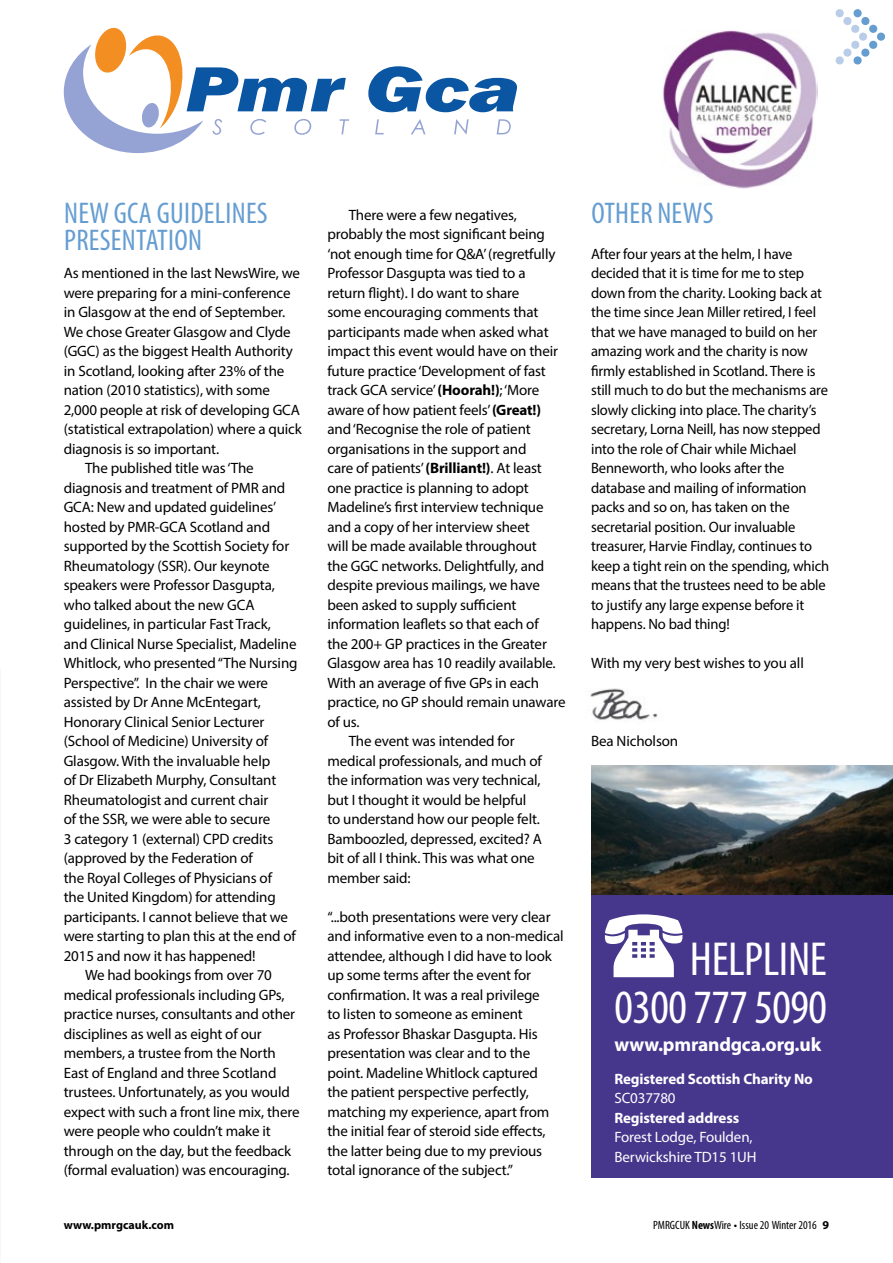
<style>
.page{position:relative;width:893px;height:1263px;background:#fff}
.page>*{position:absolute;margin:0;border:0;box-sizing:border-box;transform-origin:0 0}
.t1{font:condensed 48px "Myriad Pro";letter-spacing:-.01em;color:#fff}
.t2{font:condensed 30px/27px "Myriad Pro";letter-spacing:.01em;color:#659dd1}
.t3{font:700 19.5px "Myriad Pro";letter-spacing:-.01em;color:#fff}
.t4{font:15px/19.5px "Myriad Pro";letter-spacing:-.01em;color:#000}
.t5{font:15px/19.5px "Myriad Pro";letter-spacing:-.01em;color:#fff}
.t6{font:700 15px "Myriad Pro";letter-spacing:-.01em;color:#fff}
.t7{font:condensed 12px "Myriad Pro";color:#000}
.t8{font:700 12px "Myriad Pro";color:#000}
.s1{font-weight:700}
.s2{font-stretch:normal}
.s3{font-weight:700;font-stretch:normal}
</style>
<div class="page">
<svg style="left:835px;top:9px;width:50px;height:56px"></svg>
<svg style="left:368px;top:66px;width:149px;height:46px"></svg>
<svg style="left:375px;top:119px;width:9px;height:15px"></svg>
<svg style="left:411px;top:119px;width:14px;height:15px"></svg>
<svg style="left:454px;top:119px;width:15px;height:15px"></svg>
<svg style="left:497px;top:119px;width:14px;height:15px"></svg>
<svg style="left:64px;top:28px;width:285px;height:125px"></svg>
<img style="left:663px;top:30px;width:155px;height:158px">
<img style="left:590px;top:688px;width:68px;height:32px">
<img style="left:591px;top:766px;width:302px;height:130px">
<div style="left:591px;top:896px;width:302px;height:282px;background:#46378d"></div>
<svg style="left:605px;top:914px;width:77px;height:63px"></svg>
<h2 class="t2" style="left:64px;top:199px;width:205px">NEW GCA GUIDELINES<br>PRESENTATION</h2>
<p class="t4" style="left:64px;top:263px;width:238px">As mentioned in the last NewsWire, we</p>
<p class="t4" style="left:64px;top:283px;width:228px">were preparing for a mini-conference</p>
<p class="t4" style="left:64px;top:302px;width:223px">in Glasgow at the end of September.</p>
<p class="t4" style="left:64px;top:322px;width:228px">We chose Greater Glasgow and Clyde</p>
<p class="t4" style="left:64px;top:341px;width:231px">(GGC) as the biggest Health Authority</p>
<p class="t4" style="left:64px;top:361px;width:222px">in Scotland, looking after 23% of the</p>
<p class="t4" style="left:64px;top:380px;width:208px">nation (2010 statistics), with some</p>
<p class="t4" style="left:64px;top:400px;width:238px">2,000 people at risk of developing GCA</p>
<p class="t4" style="left:64px;top:419px;width:240px">(statistical extrapolation) where a quick</p>
<p class="t4" style="left:64px;top:439px;width:157px">diagnosis is so important.</p>
<p class="t4" style="left:85px;top:458px;width:170px">The published title was ‘The</p>
<p class="t4" style="left:64px;top:478px;width:223px">diagnosis and treatment of PMR and</p>
<p class="t4" style="left:64px;top:497px;width:214px">GCA: New and updated guidelines’</p>
<p class="t4" style="left:64px;top:517px;width:208px">hosted by PMR-GCA Scotland and</p>
<p class="t4" style="left:64px;top:536px;width:227px">supported by the Scottish Society for</p>
<p class="t4" style="left:64px;top:556px;width:207px">Rheumatology (SSR). Our keynote</p>
<p class="t4" style="left:64px;top:575px;width:213px">speakers were Professor Dasgupta,</p>
<p class="t4" style="left:64px;top:595px;width:192px">who talked about the new GCA</p>
<p class="t4" style="left:64px;top:614px;width:209px">guidelines, in particular Fast Track,</p>
<p class="t4" style="left:64px;top:634px;width:234px">and Clinical Nurse Specialist, Madeline</p>
<p class="t4" style="left:64px;top:653px;width:235px">Whitlock, who presented “The Nursing</p>
<p class="t4" style="left:64px;top:673px;width:206px">Perspective”. In the chair we were</p>
<p class="t4" style="left:64px;top:692px;width:199px">assisted by Dr Anne McEntegart,</p>
<p class="t4" style="left:64px;top:712px;width:202px">Honorary Clinical Senior Lecturer</p>
<p class="t4" style="left:64px;top:731px;width:206px">(School of Medicine) University of</p>
<p class="t4" style="left:64px;top:751px;width:208px">Glasgow. With the invaluable help</p>
<p class="t4" style="left:64px;top:770px;width:214px">of Dr Elizabeth Murphy, Consultant</p>
<p class="t4" style="left:64px;top:790px;width:206px">Rheumatologist and current chair</p>
<p class="t4" style="left:64px;top:809px;width:208px">of the SSR, we were able to secure</p>
<p class="t4" style="left:64px;top:829px;width:211px">3 category 1 (external) CPD credits</p>
<p class="t4" style="left:64px;top:848px;width:191px">(approved by the Federation of</p>
<p class="t4" style="left:64px;top:868px;width:210px">the Royal Colleges of Physicians of</p>
<p class="t4" style="left:64px;top:887px;width:213px">the United Kingdom) for attending</p>
<p class="t4" style="left:64px;top:907px;width:226px">participants. I cannot believe that we</p>
<p class="t4" style="left:64px;top:926px;width:234px">were starting to plan this at the end of</p>
<p class="t4" style="left:64px;top:946px;width:193px">2015 and now it has happened!</p>
<p class="t4" style="left:85px;top:965px;width:188px">We had bookings from over 70</p>
<p class="t4" style="left:64px;top:985px;width:222px">medical professionals including GPs,</p>
<p class="t4" style="left:64px;top:1004px;width:233px">practice nurses, consultants and other</p>
<p class="t4" style="left:64px;top:1024px;width:199px">disciplines as well as eight of our</p>
<p class="t4" style="left:64px;top:1043px;width:214px">members, a trustee from the North</p>
<p class="t4" style="left:64px;top:1063px;width:214px">East of England and three Scotland</p>
<p class="t4" style="left:64px;top:1082px;width:228px">trustees. Unfortunately, as you would</p>
<p class="t4" style="left:64px;top:1102px;width:237px">expect with such a front line mix, there</p>
<p class="t4" style="left:64px;top:1121px;width:209px">were people who couldn’t make it</p>
<p class="t4" style="left:64px;top:1141px;width:229px">through on the day, but the feedback</p>
<p class="t4" style="left:64px;top:1160px;width:227px">(formal evaluation) was encouraging.</p>
<p class="t4" style="left:349px;top:205px;width:170px">There were a few negatives,</p>
<p class="t4" style="left:327px;top:224px;width:219px">probably the most significant being</p>
<p class="t4" style="left:327px;top:244px;width:230px">‘not enough time for Q&amp;A’ (regretfully</p>
<p class="t4" style="left:327px;top:263px;width:200px">Professor Dasgupta was tied to a</p>
<p class="t4" style="left:327px;top:283px;width:193px">return flight). I do want to share</p>
<p class="t4" style="left:327px;top:302px;width:212px">some encouraging comments that</p>
<p class="t4" style="left:327px;top:322px;width:223px">participants made when asked what</p>
<p class="t4" style="left:327px;top:341px;width:232px">impact this event would have on their</p>
<p class="t4" style="left:327px;top:361px;width:220px">future practice ‘Development of fast</p>
<p class="t4" style="left:327px;top:380px;width:213px">track GCA service’ <span class="s1">(Hoorah!)</span>; ‘More</p>
<p class="t4" style="left:327px;top:400px;width:215px">aware of how patient feels’ <span class="s1">(Great!)</span></p>
<p class="t4" style="left:327px;top:419px;width:205px">and ‘Recognise the role of patient</p>
<p class="t4" style="left:327px;top:439px;width:201px">organisations in the support and</p>
<p class="t4" style="left:327px;top:458px;width:216px">care of patients’ <span class="s1">(Brilliant!)</span>. At least</p>
<p class="t4" style="left:327px;top:478px;width:203px">one practice is planning to adopt</p>
<p class="t4" style="left:327px;top:497px;width:218px">Madeline’s first interview technique</p>
<p class="t4" style="left:327px;top:517px;width:204px">and a copy of her interview sheet</p>
<p class="t4" style="left:327px;top:536px;width:211px">will be made available throughout</p>
<p class="t4" style="left:327px;top:556px;width:219px">the GGC networks. Delightfully, and</p>
<p class="t4" style="left:327px;top:575px;width:214px">despite previous mailings, we have</p>
<p class="t4" style="left:327px;top:595px;width:190px">been asked to supply sufficient</p>
<p class="t4" style="left:327px;top:614px;width:213px">information leaflets so that each of</p>
<p class="t4" style="left:327px;top:634px;width:221px">the 200+ GP practices in the Greater</p>
<p class="t4" style="left:327px;top:653px;width:230px">Glasgow area has 10 readily available.</p>
<p class="t4" style="left:327px;top:673px;width:213px">With an average of five GPs in each</p>
<p class="t4" style="left:327px;top:692px;width:240px">practice, no GP should remain unaware</p>
<p class="t4" style="left:327px;top:712px;width:34px">of us.</p>
<p class="t4" style="left:349px;top:731px;width:167px">The event was intended for</p>
<p class="t4" style="left:327px;top:751px;width:216px">medical professionals, and much of</p>
<p class="t4" style="left:327px;top:770px;width:215px">the information was very technical,</p>
<p class="t4" style="left:327px;top:790px;width:201px">but I thought it would be helpful</p>
<p class="t4" style="left:327px;top:809px;width:214px">to understand how our people felt.</p>
<p class="t4" style="left:327px;top:829px;width:216px">Bamboozled, depressed, excited? A</p>
<p class="t4" style="left:327px;top:848px;width:209px">bit of all I think. This was what one</p>
<p class="t4" style="left:327px;top:868px;width:85px">member said:</p>
<p class="t4" style="left:327px;top:907px;width:238px">“...both presentations were very clear and informative even to a non-medical attendee, although I did have to look up some terms after the event for confirmation. It was a real privilege<br>to listen to someone as eminent<br>as Professor Bhaskar Dasgupta. His presentation was clear and to the point. Madeline Whitlock captured<br>the patient perspective perfectly, matching my experience, apart from the initial fear of steroid side effects, the latter being due to my previous total ignorance of the subject.”</p>
<h2 class="t2" style="left:591px;top:199px;width:124px">OTHER NEWS</h2>
<p class="t4" style="left:591px;top:244px;width:240px">After four years at the helm, I have decided that it is time for me to step down from the charity. Looking back at the time since Jean Miller retired, I feel that we have managed to build on her amazing work and the charity is now firmly established in Scotland. There is still much to do but the mechanisms are slowly clicking into place. The charity’s secretary, Lorna Neill, has now stepped into the role of Chair while Michael Benneworth, who looks after the database and mailing of information packs and so on, has taken on the secretarial position. Our invaluable treasurer, Harvie Findlay, continues to keep a tight rein on the spending, which means that the trustees need to be able to justify any large expense before it happens. No bad thing!</p>
<p class="t4" style="left:591px;top:653px;width:214px">With my very best wishes to you all</p>
<p class="t4" style="left:591px;top:731px;width:89px">Bea Nicholson</p>
<h1 class="t1" style="left:690px;top:930px;width:138px">HELPLINE</h1>
<h1 class="t1" style="left:614px;top:978px;width:214px">0300 777 5090</h1>
<h3 class="t3" style="left:614px;top:1032px;width:208px">www.pmrandgca.org.uk</h3>
<p class="t6" style="left:614px;top:1069px;width:200px">Registered Scottish Charity No</p>
<p class="t5" style="left:614px;top:1088px;width:63px">SC037780</p>
<p class="t6" style="left:614px;top:1108px;width:126px">Registered address</p>
<p class="t5" style="left:614px;top:1127px;width:144px">Forest Lodge, Foulden,<br>Berwickshire TD15 1UH</p>
<p class="t8" style="left:64px;top:1217px;width:112px">www.pmrgcauk.com</p>
<p class="t7" style="left:653px;top:1218px;width:178px">PMRGCUK <span class="s1">News</span>Wire <span class="s2">•</span> Issue 20 Winter 2016 <span class="s3">9</span></p>
</div>
